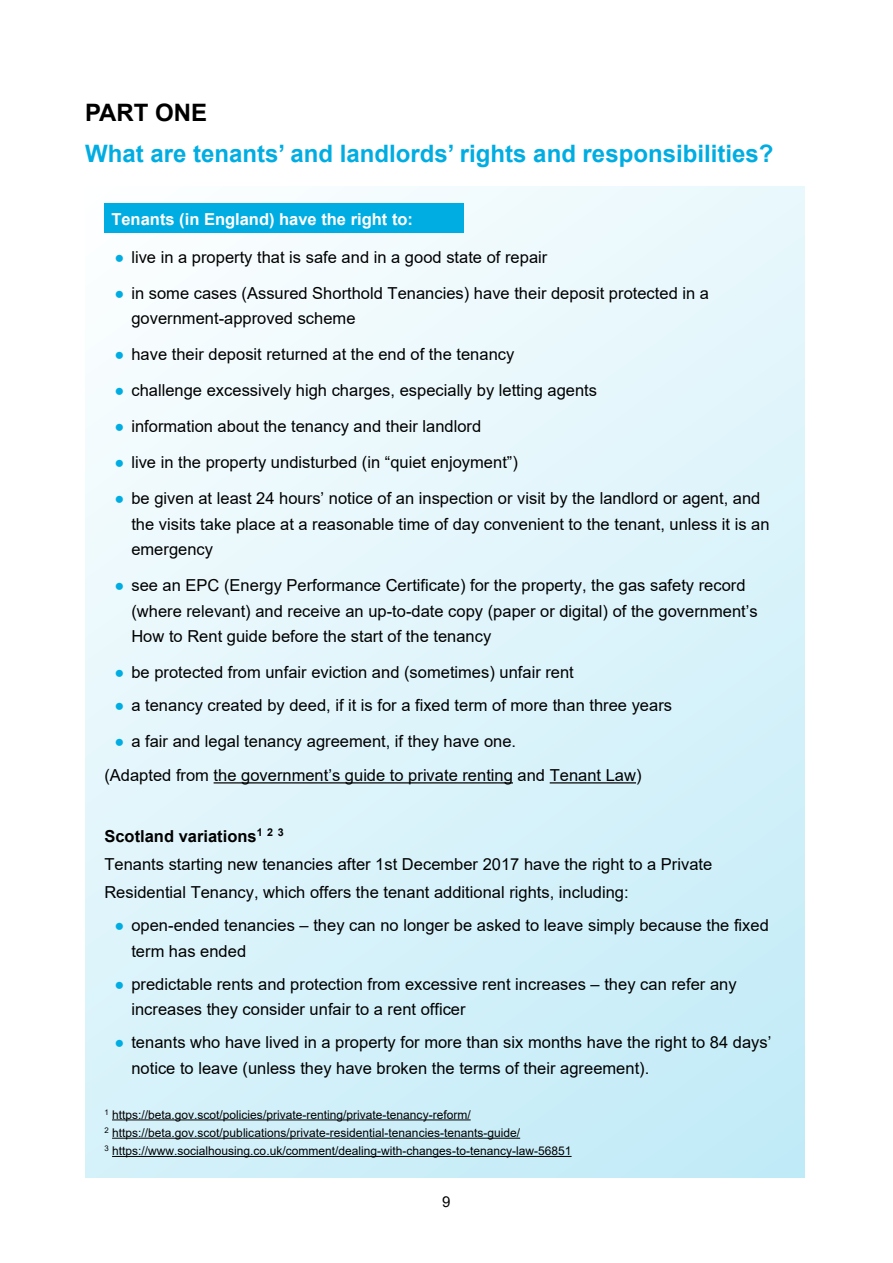
<style>
.page{position:relative;width:893px;height:1263px;background:#fff}
.page>*{position:absolute;margin:0;border:0;box-sizing:border-box;transform-origin:0 0}
.t1{font:700 24px "Arial";color:#00ade2}
.t2{font:700 24px "Arial";color:#000}
.t3{font:16.5px/25.5px "Arial";color:#000}
.t4{font:700 16.5px "Arial";color:#fff}
.t5{font:15px "Arial";color:#000}
.t6{font:12px/18.3px "Arial";color:#000}
.s1{color:#00ade2}
.s2{font-weight:700}
</style>
<div class="page">
<div style="left:85px;top:187px;width:720px;height:991px;background:linear-gradient(to bottom,#f3fbfe,#caedf8)"></div>
<hr style="left:214px;top:782px;width:299px;height:1px;background:#000">
<hr style="left:550px;top:782px;width:86px;height:1px;background:#000">
<hr style="left:112px;top:1119px;width:359px;height:1px;background:#000">
<hr style="left:112px;top:1138px;width:408px;height:1px;background:#000">
<hr style="left:112px;top:1156px;width:460px;height:1px;background:#000">
<div style="left:104px;top:203px;width:360px;height:30px;background:#00ade2"></div>
<h1 class="t2" style="left:85px;top:104px;width:124px">PART ONE</h1>
<h1 class="t1" style="left:85px;top:144px;width:690px">What are tenants’ and landlords’ rights and responsibilities?</h1>
<p class="t4" style="left:111px;top:213px;width:303px">Tenants (in England) have the right to:</p>
<p class="t3" style="left:115px;top:246px;width:434px"><span class="s1">●</span> live in a property that is safe and in a good state of repair</p>
<p class="t3" style="left:131px;top:282px;width:579px;text-indent:-17px"><span class="s1">●</span> in some cases (Assured Shorthold Tenancies) have their deposit protected in a government-approved scheme</p>
<p class="t3" style="left:115px;top:343px;width:401px"><span class="s1">●</span> have their deposit returned at the end of the tenancy</p>
<p class="t3" style="left:115px;top:379px;width:484px"><span class="s1">●</span> challenge excessively high charges, especially by letting agents</p>
<p class="t3" style="left:115px;top:415px;width:368px"><span class="s1">●</span> information about the tenancy and their landlord</p>
<p class="t3" style="left:115px;top:451px;width:405px"><span class="s1">●</span> live in the property undisturbed (in “quiet enjoyment”)</p>
<p class="t3" style="left:131px;top:487px;width:640px;text-indent:-17px"><span class="s1">●</span> be given at least 24 hours’ notice of an inspection or visit by the landlord or agent, and the visits take place at a reasonable time of day convenient to the tenant, unless it is an emergency</p>
<p class="t3" style="left:131px;top:574px;width:628px;text-indent:-17px"><span class="s1">●</span> see an EPC (Energy Performance Certificate) for the property, the gas safety record (where relevant) and receive an up-to-date copy (paper or digital) of the government’s<br>How to Rent guide before the start of the tenancy</p>
<p class="t3" style="left:115px;top:661px;width:461px"><span class="s1">●</span> be protected from unfair eviction and (sometimes) unfair rent</p>
<p class="t3" style="left:115px;top:694px;width:559px"><span class="s1">●</span> a tenancy created by deed, if it is for a fixed term of more than three years</p>
<p class="t3" style="left:104px;top:726px;width:539px;line-height:33.9px;text-indent:10px"><span class="s1">●</span> a fair and legal tenancy agreement, if they have one.<br>(Adapted from the government’s guide to private renting and Tenant Law)</p>
<p class="t3" style="left:104px;top:823px;width:609px;line-height:28.3px"><span class="s2">Scotland variations</span><sup>1</sup> <sup>2</sup> <sup>3<br></sup>Tenants starting new tenancies after 1st December 2017 have the right to a Private<br>Residential Tenancy, which offers the tenant additional rights, including:</p>
<p class="t3" style="left:131px;top:914px;width:639px;text-indent:-17px"><span class="s1">●</span> open-ended tenancies – they can no longer be asked to leave simply because the fixed term has ended</p>
<p class="t3" style="left:131px;top:973px;width:607px;text-indent:-17px"><span class="s1">●</span> predictable rents and protection from excessive rent increases – they can refer any increases they consider unfair to a rent officer</p>
<p class="t3" style="left:131px;top:1031px;width:642px;text-indent:-17px"><span class="s1">●</span> tenants who have lived in a property for more than six months have the right to 84 days’ notice to leave (unless they have broken the terms of their agreement).</p>
<p class="t6" style="left:104px;top:1106px;width:469px"><sup>1</sup> https://beta.gov.scot/policies/private-renting/private-tenancy-reform/<br><sup>2</sup> https://beta.gov.scot/publications/private-residential-tenancies-tenants-guide/<br><sup>3</sup> https://www.socialhousing.co.uk/comment/dealing-with-changes-to-tenancy-law-56851</p>
<p class="t5" style="left:442px;top:1196px;width:10px">9</p>
</div>
